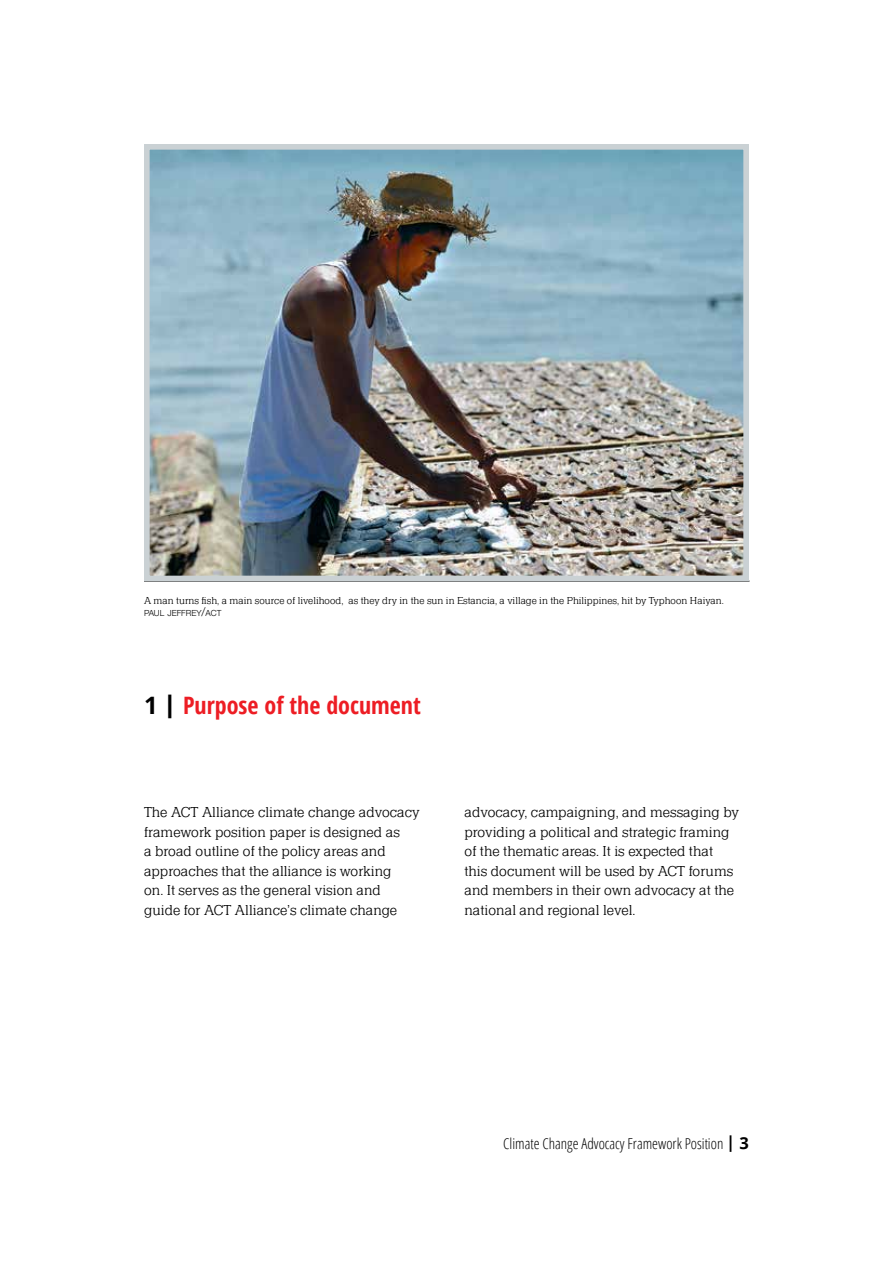
<style>
.page{position:relative;width:893px;height:1263px;background:#fff}
.page>*{position:absolute;margin:0;border:0;box-sizing:border-box;transform-origin:0 0}
.t1{font:700 condensed 24px "Open Sans";color:#ed1d24}
.t2{font:300 15px/19.5px "Quint URWTOT";color:#000}
.t3{font:300 condensed 15px "Open Sans";color:#000}
.t4{font:300 10.5px "Quint URWTOT";color:#000}
.t5{font:300 8.4px "Helvetica Neue";color:#000}
.s1{font-size:12px}
.s2{font-stretch:normal;color:#000}
.s3{font-weight:800;font-stretch:normal;color:#000}
.s4{font-weight:700;font-stretch:normal;font-size:16.5px}
</style>
<div class="page">
<hr style="left:144px;top:581px;width:605px;height:1px;background:#000">
<img style="left:151px;top:151px;width:591px;height:423px">
<div style="left:144px;top:144px;width:605px;height:437px;border:6px solid #cad1d4"></div>
<p class="t4" style="left:144px;top:594px;width:581px">A man turns fish, a main source of livelihood, as they dry in the sun in Estancia, a village in the Philippines, hit by Typhoon Haiyan.</p>
<p class="t5" style="left:144px;top:607px;width:79px">PAUL JEFFREY<span class="s1">/</span>ACT</p>
<h1 class="t1" style="left:144px;top:689px;width:278px"><span class="s2">1</span> <span class="s3">|</span> Purpose of the document</h1>
<p class="t2" style="left:144px;top:803px;width:277px">The ACT Alliance climate change advocacy framework position paper is designed as<br>a broad outline of the policy areas and approaches that the alliance is working<br>on. It serves as the general vision and guide for ACT Alliance’s climate change</p>
<p class="t2" style="left:464px;top:803px;width:276px">advocacy, campaigning, and messaging by providing a political and strategic framing of the thematic areas. It is expected that this document will be used by ACT forums and members in their own advocacy at the national and regional level.</p>
<p class="t3" style="left:503px;top:1133px;width:247px">Climate Change Advocacy Framework Position <span class="s4">| 3</span></p>
</div>
